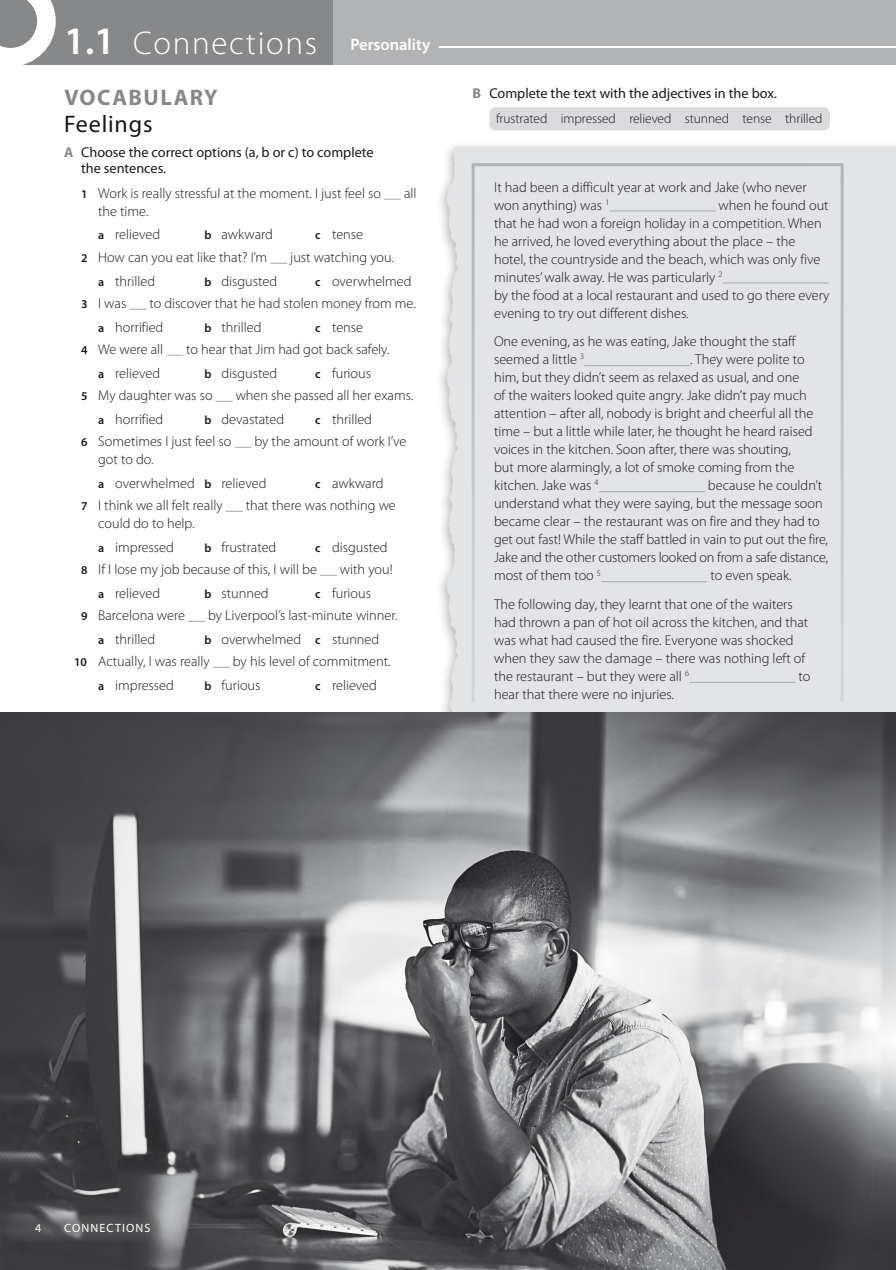
<style>
.page{position:relative;width:896px;height:1270px;background:#fff}
.page>*{position:absolute;margin:0;border:0;box-sizing:border-box;transform-origin:0 0}
.t1{font:300 33px "Myriad Pro";letter-spacing:.05em;color:#fff}
.t2{font:24px "Myriad Pro";letter-spacing:.035em;color:#1a171c}
.t3{font:700 22.5px "Myriad Pro";letter-spacing:.06em;color:#87888a}
.t4{font:300 14.25px/18px "Myriad Pro";color:#1a171c}
.t5{font:14.25px/16.5px "Myriad Pro";color:#1a171c}
.t6{font:300 13.5px "Myriad Pro";letter-spacing:-.005em;color:#1a171c}
.t7{font:12px "Myriad Pro";letter-spacing:.095em;color:#fff}
.s1{font-weight:600;font-size:39px}
.s2{font-weight:600;font-size:16.5px}
.s3{font-weight:700;color:#87888a}
.s4{font-weight:600;font-size:12px}
</style>
<div class="page">
<div style="left:0;top:0;width:382px;height:65px;background:#87888a"></div>
<div style="left:333px;top:0;width:563px;height:65px;background:#b2b3b5"></div>
<hr style="left:438px;top:46px;width:458px;height:2px;background:#fff">
<svg style="left:384px;top:199px;width:17px;height:1px"></svg>
<svg style="left:270px;top:263px;width:17px;height:1px"></svg>
<svg style="left:129px;top:309px;width:17px;height:1px"></svg>
<svg style="left:166px;top:355px;width:17px;height:1px"></svg>
<svg style="left:216px;top:401px;width:17px;height:1px"></svg>
<svg style="left:234px;top:447px;width:17px;height:1px"></svg>
<svg style="left:226px;top:511px;width:17px;height:1px"></svg>
<svg style="left:320px;top:575px;width:17px;height:1px"></svg>
<svg style="left:188px;top:621px;width:17px;height:1px"></svg>
<svg style="left:213px;top:667px;width:17px;height:1px"></svg>
<div style="left:436px;top:142px;width:460px;height:585px;background:#1a171c;opacity:.3"></div>
<div style="left:446px;top:147px;width:450px;height:566px;background:#e3e4e5"></div>
<hr style="left:609px;top:211px;width:107px;height:1px;background:#a7a9ab">
<hr style="left:722px;top:283px;width:107px;height:1px;background:#a7a9ab">
<hr style="left:584px;top:365px;width:106px;height:1px;background:#a7a9ab">
<hr style="left:599px;top:491px;width:106px;height:1px;background:#a7a9ab">
<hr style="left:601px;top:581px;width:106px;height:1px;background:#a7a9ab">
<hr style="left:689px;top:682px;width:106px;height:1px;background:#a7a9ab">
<div style="left:472px;top:163px;width:372px;height:541px;border:3px solid #fff"></div>
<div style="left:489px;top:107px;width:341px;height:23px;background:#dadbdc;border-radius:6px"></div>
<img style="left:0;top:713px;width:896px;height:557px">
<svg style="left:4px;top:1212px;width:157px;height:30px;background:#555557"></svg>
<svg style="left:0;top:0;width:56px;height:65px"></svg>
<svg style="left:892px;top:1265px;width:4px;height:5px"></svg>
<p class="t1" style="left:64px;top:25px;width:368px"><span class="s1">1.1</span> Connections <span class="s2">Personality</span></p>
<p class="t3" style="left:64px;top:84px;width:155px">VOCABULARY</p>
<p class="t2" style="left:64px;top:111px;width:90px">Feelings</p>
<p class="t5" style="left:81px;top:144px;width:294px;text-indent:-17px"><span class="s3">A</span> Choose the correct options (a, b or c) to complete the sentences.</p>
<p class="t4" style="left:81px;top:184px;width:301px"><span class="s4">1</span> Work is really stressful at the moment. I just feel so</p>
<p class="t4" style="left:404px;top:184px;width:14px">all</p>
<p class="t4" style="left:98px;top:199px;width:63px;line-height:23.7px">the time.<br><span class="s4">a</span> relieved</p>
<p class="t4" style="left:204px;top:226px;width:70px"><span class="s4">b</span> awkward</p>
<p class="t4" style="left:315px;top:226px;width:50px"><span class="s4">c</span> tense</p>
<p class="t4" style="left:81px;top:248px;width:188px"><span class="s4">2</span> How can you eat like that? I’m</p>
<p class="t4" style="left:290px;top:248px;width:105px">just watching you.</p>
<p class="t4" style="left:98px;top:272px;width:59px"><span class="s4">a</span> thrilled</p>
<p class="t4" style="left:204px;top:272px;width:74px"><span class="s4">b</span> disgusted</p>
<p class="t4" style="left:315px;top:272px;width:98px"><span class="s4">c</span> overwhelmed</p>
<p class="t4" style="left:81px;top:294px;width:47px"><span class="s4">3</span> I was</p>
<p class="t4" style="left:98px;top:291px;width:319px;line-height:23.7px;text-indent:51px">to discover that he had stolen money from me. <span class="s4">a</span> horrified</p>
<p class="t4" style="left:204px;top:318px;width:59px"><span class="s4">b</span> thrilled</p>
<p class="t4" style="left:315px;top:318px;width:50px"><span class="s4">c</span> tense</p>
<p class="t4" style="left:81px;top:340px;width:84px"><span class="s4">4</span> We were all</p>
<p class="t4" style="left:186px;top:340px;width:205px">to hear that Jim had got back safely.</p>
<p class="t4" style="left:98px;top:364px;width:63px"><span class="s4">a</span> relieved</p>
<p class="t4" style="left:204px;top:364px;width:74px"><span class="s4">b</span> disgusted</p>
<p class="t4" style="left:315px;top:364px;width:58px"><span class="s4">c</span> furious</p>
<p class="t4" style="left:81px;top:386px;width:133px"><span class="s4">5</span> My daughter was so</p>
<p class="t4" style="left:236px;top:386px;width:179px">when she passed all her exams.</p>
<p class="t4" style="left:98px;top:410px;width:67px"><span class="s4">a</span> horrified</p>
<p class="t4" style="left:204px;top:410px;width:81px"><span class="s4">b</span> devastated</p>
<p class="t4" style="left:315px;top:410px;width:59px"><span class="s4">c</span> thrilled</p>
<p class="t4" style="left:81px;top:432px;width:152px"><span class="s4">6</span> Sometimes I just feel so</p>
<p class="t4" style="left:254px;top:432px;width:154px">by the amount of work I’ve</p>
<p class="t4" style="left:98px;top:447px;width:170px;line-height:23.7px">got to do.<br><span class="s4">a</span> overwhelmed <span class="s4">b</span> relieved</p>
<p class="t4" style="left:315px;top:474px;width:70px"><span class="s4">c</span> awkward</p>
<p class="t4" style="left:81px;top:496px;width:143px"><span class="s4">7</span> I think we all felt really</p>
<p class="t4" style="left:246px;top:496px;width:152px">that there was nothing we</p>
<p class="t4" style="left:98px;top:511px;width:98px;line-height:23.7px">could do to help. <span class="s4">a</span> impressed</p>
<p class="t4" style="left:204px;top:538px;width:73px"><span class="s4">b</span> frustrated</p>
<p class="t4" style="left:81px;top:536px;width:308px;line-height:22.2px;text-indent:234px"><span class="s4">c</span> disgusted<br><span class="s4">8</span> If I lose my job because of this, I will be</p>
<p class="t4" style="left:340px;top:560px;width:54px">with you!</p>
<p class="t4" style="left:98px;top:584px;width:63px"><span class="s4">a</span> relieved</p>
<p class="t4" style="left:204px;top:584px;width:66px"><span class="s4">b</span> stunned</p>
<p class="t4" style="left:315px;top:584px;width:58px"><span class="s4">c</span> furious</p>
<p class="t4" style="left:81px;top:606px;width:105px"><span class="s4">9</span> Barcelona were</p>
<p class="t4" style="left:208px;top:606px;width:191px">by Liverpool’s last-minute winner.</p>
<p class="t4" style="left:98px;top:630px;width:59px"><span class="s4">a</span> thrilled</p>
<p class="t4" style="left:74px;top:628px;width:307px;line-height:22.2px;text-indent:130px"><span class="s4">b</span> overwhelmed <span class="s4">c</span> stunned<br><span class="s4">10</span> Actually, I was really</p>
<p class="t4" style="left:233px;top:652px;width:159px">by his level of commitment.</p>
<p class="t4" style="left:98px;top:676px;width:77px"><span class="s4">a</span> impressed</p>
<p class="t4" style="left:204px;top:676px;width:58px"><span class="s4">b</span> furious</p>
<p class="t4" style="left:315px;top:676px;width:63px"><span class="s4">c</span> relieved</p>
<p class="t5" style="left:472px;top:86px;width:306px"><span class="s3">B</span> Complete the text with the adjectives in the box.</p>
<p class="t6" style="left:496px;top:111px;width:328px">frustrated impressed relieved stunned tense thrilled</p>
<p class="t4" style="left:494px;top:178px;width:314px">It had been a difficult year at work and Jake (who never won anything) was <sup>1</sup></p>
<p class="t4" style="left:494px;top:196px;width:337px;text-indent:225px">when he found out that he had won a foreign holiday in a competition. When he arrived, he loved everything about the place – the hotel, the countryside and the beach, which was only five minutes’ walk away. He was particularly <sup>2<br></sup>by the food at a local restaurant and used to go there every evening to try out different dishes.</p>
<p class="t4" style="left:494px;top:333px;width:303px">One evening, as he was eating, Jake thought the staff seemed a little <sup>3</sup></p>
<p class="t4" style="left:494px;top:351px;width:321px;text-indent:196px">. They were polite to him, but they didn’t seem as relaxed as usual, and one of the waiters looked quite angry. Jake didn’t pay much attention – after all, nobody is bright and cheerful all the time – but a little while later, he thought he heard raised voices in the kitchen. Soon after, there was shouting, but more alarmingly, a lot of smoke coming from the kitchen. Jake was <sup>4</sup></p>
<p class="t4" style="left:494px;top:477px;width:336px;text-indent:214px">because he couldn’t understand what they were saying, but the message soon became clear – the restaurant was on fire and they had to get out fast! While the staff battled in vain to put out the fire, Jake and the other customers looked on from a safe distance, most of them too <sup>5</sup></p>
<p class="t4" style="left:494px;top:561px;width:300px;line-height:28.7px;text-align:right">to even speak.<br>The following day, they learnt that one of the waiters</p>
<p class="t4" style="left:494px;top:613px;width:316px">had thrown a pan of hot oil across the kitchen, and that was what had caused the fire. Everyone was shocked when they saw the damage – there was nothing left of the restaurant – but they were all <sup>6</sup></p>
<p class="t4" style="left:798px;top:667px;width:13px">to</p>
<p class="t4" style="left:494px;top:685px;width:181px">hear that there were no injuries.</p>
<p class="t7" style="left:35px;top:1221px;width:8px">4</p>
<p class="t7" style="left:64px;top:1221px;width:88px">CONNECTIONS</p>
</div>
